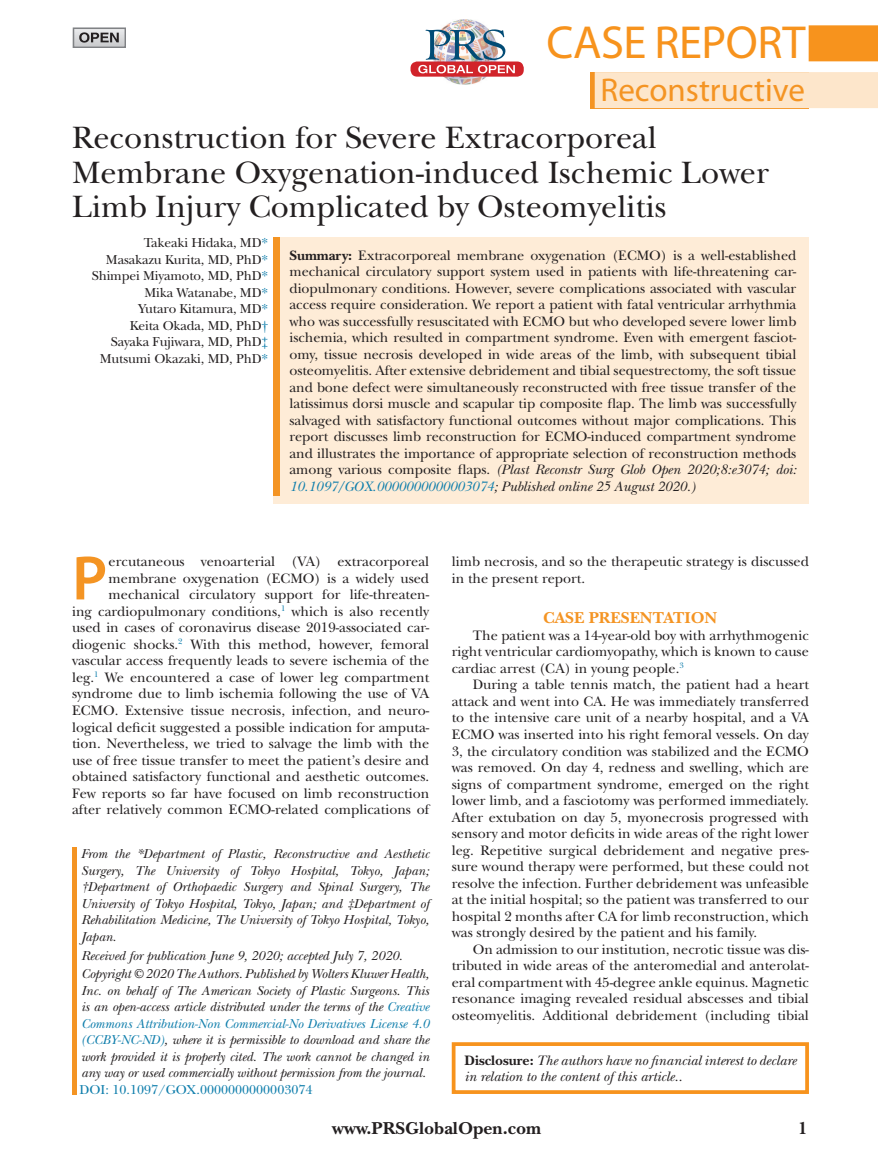
<style>
.page{position:relative;width:878px;height:1175px;background:#fff}
.page>*{position:absolute;margin:0;border:0;box-sizing:border-box;transform-origin:0 0}
.t1{font:600 63.15px "Myriad Pro";color:#f49423}
.t2{font:46.5px "Myriad Pro";letter-spacing:-.01em;color:#f7931d}
.t3{font:33px "Myriad Pro";color:#f49423}
.t4{font:32.25px/34.5px "New Baskerville Std";color:#231f20}
.t5{font:700 18px "New Baskerville Std";color:#231f20}
.t6{font:700 16.5px "New Baskerville Std";color:#f49423}
.t7{font:14.25px/16.5px "New Baskerville Std";color:#231f20;text-align:justify}
.t8{font:italic 14.25px/16.5px "New Baskerville Std";color:#231f20}
.t9{font:italic 13.5px/16.5px "New Baskerville Std";letter-spacing:-.005em;color:#231f20;text-align:justify}
.t10{font:13.5px/16.5px "New Baskerville Std";letter-spacing:-.01em;color:#231f20;text-align:right}
.t11{font:13.5px "New Baskerville Std";color:#0f7eac}
.s1{color:#0f7eac}
.s2{font-weight:700}
.s3{font-style:italic}
.s4{font-style:italic;color:#0f7eac}
.s5{font-weight:700;font-style:normal}
</style>
<div class="page">
<div style="left:73px;top:28px;width:52px;height:20px;border:2px solid #808285"></div>
<svg style="left:79px;top:32px;width:40px;height:11px"></svg>
<div style="left:452px;top:1042px;width:356px;height:52px;border:4px solid #f7931d"></div>
<div style="left:594px;top:72px;width:284px;height:36px;background:#fde6cb"></div>
<hr style="left:72px;top:847px;width:4px;height:99px;background:#f49423">
<hr style="left:72px;top:946px;width:4px;height:19px;background:#f49423">
<hr style="left:72px;top:965px;width:4px;height:118px;background:#f49423">
<hr style="left:72px;top:1081px;width:4px;height:13px;background:#f49423">
<div style="left:274px;top:237px;width:534px;height:266px;background:#feecd7"></div>
<div style="left:274px;top:237px;width:6px;height:258px;background:#f49423"></div>
<div style="left:808px;top:25px;width:70px;height:36px;background:#f7931d"></div>
<img style="left:441px;top:20px;width:48px;height:64px">
<div style="left:410px;top:61px;width:113px;height:16px;background:#d1232a;border-radius:7px"></div>
<img style="left:418px;top:29px;width:97px;height:44px">
<h2 class="t2" style="left:546px;top:14px;width:260px">Case Report</h2>
<h3 class="t3" style="left:600px;top:69px;width:206px">Reconstructive</h3>
<h3 class="t4" style="left:72px;top:121px;width:698px">Reconstruction for Severe Extracorporeal<br>Membrane Oxygenation-induced Ischemic Lower<br>Limb Injury Complicated by Osteomyelitis</h3>
<p class="t10" style="left:92px;top:235px;width:178px">Takeaki Hidaka, MD<span class="s1">*<br></span>Masakazu Kurita, MD, PhD<span class="s1">*<br></span>Shimpei Miyamoto, MD, PhD<span class="s1">*<br></span>Mika Watanabe, MD<span class="s1">*<br></span>Yutaro Kitamura, MD<span class="s1">*<br></span>Keita Okada, MD, PhD<span class="s1">†<br></span>Sayaka Fujiwara, MD, PhD<span class="s1">‡<br></span>Mutsumi Okazaki, MD, PhD<span class="s1">*</span></p>
<p class="t7" style="left:289px;top:247px;width:508px"><span class="s2">Summary:</span> Extracorporeal membrane oxygenation (ECMO) is a well-established mechanical circulatory support system used in patients with life-threatening car&shy;diopulmonary conditions. However, severe complications associated with vascular access require consideration. We report a patient with fatal ventricular arrhythmia who was successfully resuscitated with ECMO but who developed severe lower limb ischemia, which resulted in compartment syndrome. Even with emergent fasciot&shy;omy, tissue necrosis developed in wide areas of the limb, with subsequent tibial osteomyelitis. After extensive debridement and tibial sequestrectomy, the soft tissue and bone defect were simultaneously reconstructed with free tissue transfer of the latissimus dorsi muscle and scapular tip composite flap. The limb was successfully salvaged with satisfactory functional outcomes without major complications. This report discusses limb reconstruction for ECMO-induced compartment syndrome and illustrates the importance of appropriate selection of reconstruction methods among various composite flaps. <span class="s3">(Plast Reconstr Surg Glob Open 2020;8:e3074; doi:<br></span><span class="s4">10.1097/GOX.0000000000003074</span><span class="s3">; Published online 25 August 2020.)</span></p>
<h1 class="t1" style="left:72px;top:538px;width:37px">P</h1>
<p class="t7" style="left:72px;top:553px;width:359px;text-align:right">ercutaneous venoarterial (VA) extracorporeal membrane oxygenation (ECMO) is a widely used mechanical circulatory support for life-threaten-<br>ing cardiopulmonary conditions,<sup>1</sup> which is also recently used in cases of coronavirus disease 2019-associated car&shy;diogenic shocks.<sup>2</sup> With this method, however, femoral vascular access frequently leads to severe ischemia of the leg.<sup>1</sup> We encountered a case of lower leg compartment syndrome due to limb ischemia following the use of VA ECMO. Extensive tissue necrosis, infection, and neuro&shy;logical deficit suggested a possible indication for amputa&shy;tion. Nevertheless, we tried to salvage the limb with the use of free tissue transfer to meet the patient’s desire and obtained satisfactory functional and aesthetic outcomes.<br>Few reports so far have focused on limb reconstruction after relatively common ECMO-related complications of</p>
<p class="t7" style="left:452px;top:553px;width:359px">limb necrosis, and so the therapeutic strategy is discussed in the present report.</p>
<p class="t6" style="left:543px;top:608px;width:176px">CASE PRESENTATION</p>
<p class="t7" style="left:451px;top:627px;width:358px;text-indent:21px">The patient was a 14-year-old boy with arrhythmogenic right ventricular cardiomyopathy, which is known to cause cardiac arrest (CA) in young people.<sup>3</sup></p>
<p class="t7" style="left:451px;top:676px;width:359px;text-indent:21px">During a table tennis match, the patient had a heart attack and went into CA. He was immediately transferred to the intensive care unit of a nearby hospital, and a VA ECMO was inserted into his right femoral vessels. On day 3, the circulatory condition was stabilized and the ECMO was removed. On day 4, redness and swelling, which are signs of compartment syndrome, emerged on the right lower limb, and a fasciotomy was performed immediately.<br>After extubation on day 5, myonecrosis progressed with sensory and motor deficits in wide areas of the right lower leg. Repetitive surgical debridement and negative pres&shy;sure wound therapy were performed, but these could not resolve the infection. Further debridement was unfeasible at the initial hospital; so the patient was transferred to our hospital 2 months after CA for limb reconstruction, which was strongly desired by the patient and his family.</p>
<p class="t7" style="left:451px;top:940px;width:359px;text-indent:21px">On admission to our institution, necrotic tissue was dis&shy;tributed in wide areas of the anteromedial and anterolat&shy;eral compartment with 45-degree ankle equinus. Magnetic resonance imaging revealed residual abscesses and tibial osteomyelitis. Additional debridement (including tibial</p>
<p class="t9" style="left:81px;top:845px;width:350px">From the *Department of Plastic, Reconstructive and Aesthetic Surgery, The University of Tokyo Hospital, Tokyo, Japan; †Department of Orthopaedic Surgery and Spinal Surgery, The University of Tokyo Hospital, Tokyo, Japan; and ‡Department of Rehabilitation Medicine, The University of Tokyo Hospital, Tokyo, Japan.</p>
<p class="t9" style="left:81px;top:946px;width:350px;line-height:18.8px">Received for publication June 9, 2020; accepted July 7, 2020.<br>Copyright © 2020 The Authors. Published by Wolters Kluwer Health,</p>
<p class="t9" style="left:81px;top:982px;width:350px">Inc. on behalf of The American Society of Plastic Surgeons. This is an open-access article distributed under the terms of the <span class="s1">Creative Commons Attribution-Non Commercial-No Derivatives License 4.0 (CCBY-NC-ND)</span>, where it is permissible to download and share the work provided it is properly cited. The work cannot be changed in any way or used commercially without permission from the journal.</p>
<p class="t11" style="left:80px;top:1081px;width:234px">DOI: 10.1097/GOX.0000000000003074</p>
<p class="t8" style="left:464px;top:1051px;width:333px"><span class="s5">Disclosure:</span> The authors have no financial interest to declare in relation to the content of this article..</p>
<p class="t5" style="left:332px;top:1118px;width:210px">www.PRSGlobalOpen.com</p>
<p class="t5" style="left:798px;top:1118px;width:11px">1</p>
</div>
